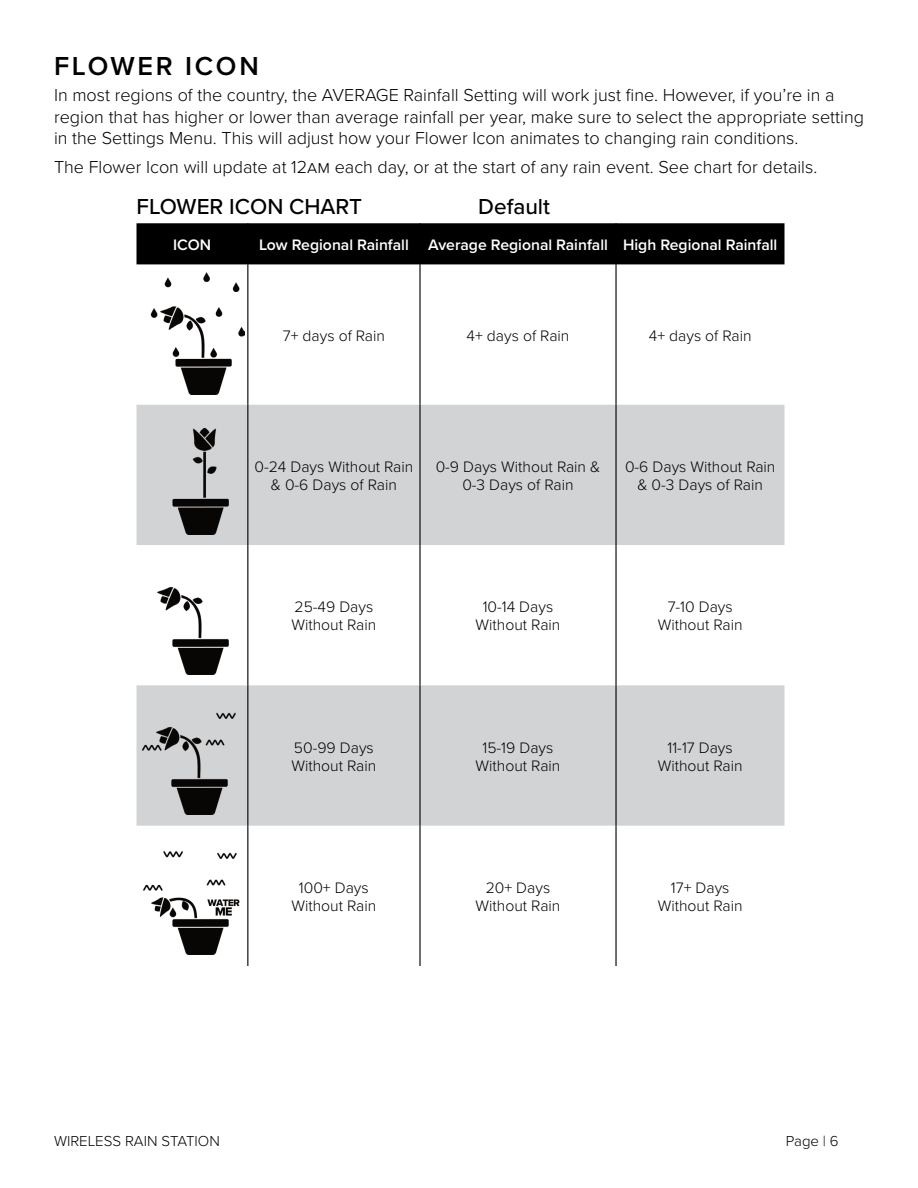
<style>
.page{position:relative;width:918px;height:1188px;background:#fff}
.page>*{position:absolute;margin:0;border:0;box-sizing:border-box;transform-origin:0 0}
.t1{font:600 27px "Proxima Nova";letter-spacing:.1em;color:#000}
.t2{font:500 22.5px "Proxima Nova";color:#000}
.t3{font:300 18px/21.6px "Proxima Nova";color:#000}
.t4{font:300 15.75px/18px "Proxima Nova";color:#000;text-align:center}
.t5{font:600 15.75px "Proxima Nova";color:#fff}
.t6{font:300 15px "Proxima Nova";color:#000}
</style>
<div class="page">
<div style="left:136px;top:223px;width:648px;height:41px;background:#000"></div>
<svg style="left:136px;top:405px;width:648px;height:421px;fill:#d1d3d4"></svg>
<hr style="left:247px;top:223px;width:1px;height:41px;background:#000">
<hr style="left:419px;top:223px;width:2px;height:41px;background:#000">
<hr style="left:615px;top:223px;width:2px;height:41px;background:#000">
<hr style="left:247px;top:264px;width:1px;height:141px;background:#000">
<hr style="left:419px;top:264px;width:2px;height:141px;background:#000">
<hr style="left:615px;top:264px;width:2px;height:141px;background:#000">
<hr style="left:247px;top:405px;width:1px;height:140px;background:#000">
<hr style="left:419px;top:405px;width:2px;height:140px;background:#000">
<hr style="left:615px;top:405px;width:2px;height:140px;background:#000">
<hr style="left:247px;top:545px;width:1px;height:140px;background:#000">
<hr style="left:419px;top:545px;width:2px;height:140px;background:#000">
<hr style="left:615px;top:545px;width:2px;height:140px;background:#000">
<hr style="left:247px;top:685px;width:1px;height:141px;background:#000">
<hr style="left:419px;top:685px;width:2px;height:141px;background:#000">
<hr style="left:615px;top:685px;width:2px;height:141px;background:#000">
<hr style="left:247px;top:826px;width:1px;height:140px;background:#000">
<hr style="left:419px;top:826px;width:2px;height:140px;background:#000">
<hr style="left:615px;top:826px;width:2px;height:140px;background:#000">
<img style="left:150px;top:273px;width:95px;height:121px">
<img style="left:143px;top:413px;width:98px;height:121px">
<img style="left:143px;top:553px;width:98px;height:122px">
<img style="left:143px;top:693px;width:98px;height:122px">
<img style="left:143px;top:851px;width:97px;height:104px">
<h1 class="t1" style="left:54px;top:46px;width:206px">FLOWER ICON</h1>
<p class="t3" style="left:54px;top:83px;width:811px">In most regions of the country, the AVERAGE Rainfall Setting will work just fine. However, if you’re in a region that has higher or lower than average rainfall per year, make sure to select the appropriate setting in the Settings Menu. This will adjust how your Flower Icon animates to changing rain conditions.</p>
<p class="t3" style="left:54px;top:155px;width:765px">The Flower Icon will update at 12am each day, or at the start of any rain event. See chart for details.</p>
<p class="t2" style="left:136px;top:190px;width:227px">FLOWER ICON CHART</p>
<p class="t2" style="left:478px;top:190px;width:73px">Default</p>
<p class="t5" style="left:173px;top:233px;width:40px">ICON</p>
<p class="t5" style="left:259px;top:233px;width:520px">Low Regional Rainfall Average Regional Rainfall High Regional Rainfall</p>
<p class="t4" style="left:283px;top:326px;width:104px">7+ days of Rain</p>
<p class="t4" style="left:467px;top:326px;width:104px">4+ days of Rain</p>
<p class="t4" style="left:649px;top:326px;width:104px">4+ days of Rain</p>
<p class="t4" style="left:254px;top:457px;width:160px">0-24 Days Without Rain &amp; 0-6 Days of Rain</p>
<p class="t4" style="left:436px;top:457px;width:166px">0-9 Days Without Rain &amp;<br>0-3 Days of Rain</p>
<p class="t4" style="left:625px;top:457px;width:152px">0-6 Days Without Rain &amp; 0-3 Days of Rain</p>
<p class="t4" style="left:291px;top:597px;width:86px;text-align:left">25-49 Days<br>Without Rain</p>
<p class="t4" style="left:476px;top:597px;width:86px">10-14 Days<br>Without Rain</p>
<p class="t4" style="left:658px;top:597px;width:86px">7-10 Days<br>Without Rain</p>
<p class="t4" style="left:291px;top:738px;width:86px;text-align:left">50-99 Days<br>Without Rain</p>
<p class="t4" style="left:476px;top:738px;width:86px">15-19 Days<br>Without Rain</p>
<p class="t4" style="left:658px;top:738px;width:86px">11-17 Days<br>Without Rain</p>
<p class="t4" style="left:291px;top:878px;width:86px">100+ Days<br>Without Rain</p>
<p class="t4" style="left:476px;top:878px;width:86px">20+ Days<br>Without Rain</p>
<p class="t4" style="left:658px;top:878px;width:86px">17+ Days<br>Without Rain</p>
<p class="t6" style="left:54px;top:1130px;width:167px">WIRELESS RAIN STATION</p>
<p class="t6" style="left:786px;top:1130px;width:54px">Page | 6</p>
</div>
